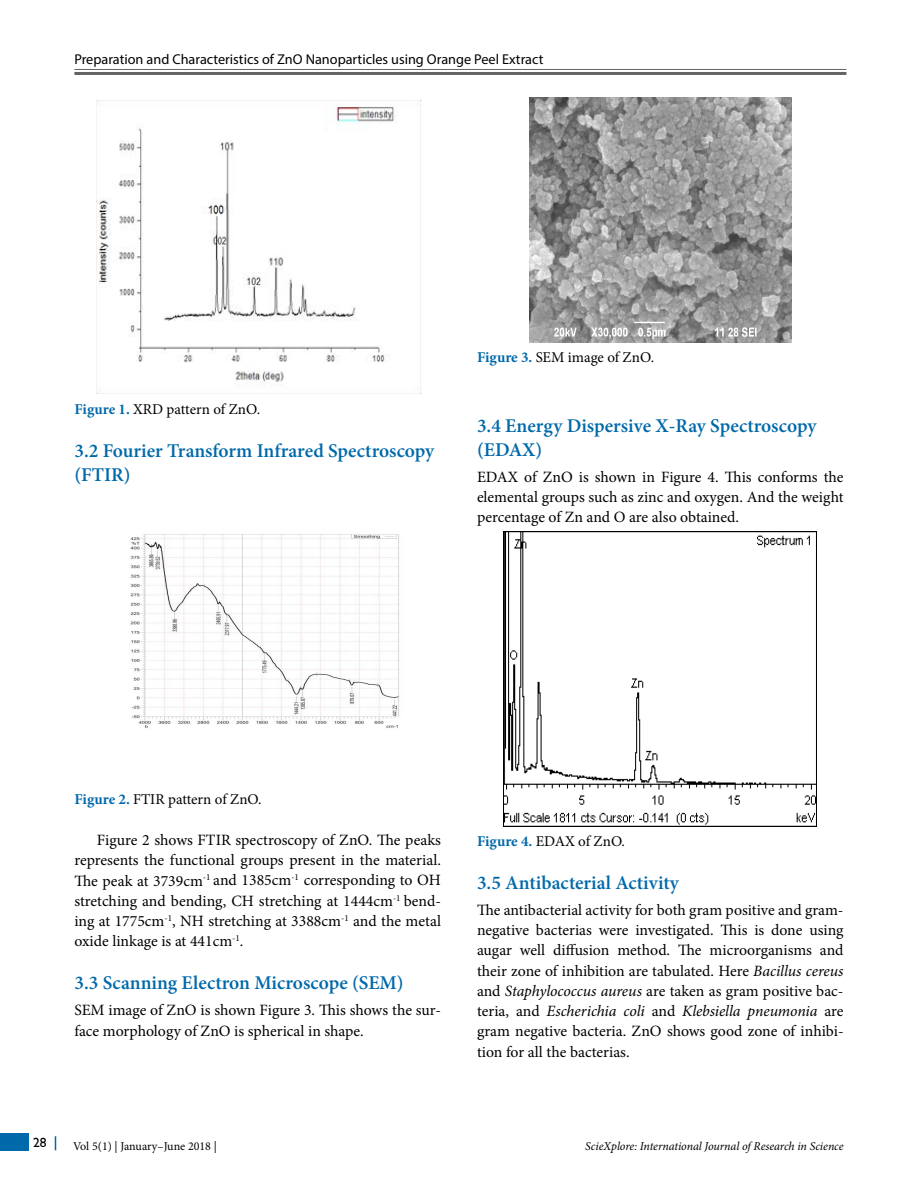
<style>
.page{position:relative;width:918px;height:1188px;background:#fff}
.page>*{position:absolute;margin:0;border:0;box-sizing:border-box;transform-origin:0 0}
.t1{font:600 19.5px/24px "Minion Pro";color:#0069aa}
.t2{font:15.75px/20.2px "Minion Pro";color:#000;text-align:justify}
.t3{font:15px "Minion Pro";color:#000}
.t4{font:14.25px "Myriad Pro";color:#000}
.t5{font:13.5px "Gill Sans";color:#000}
.t6{font:italic 12px "Minion Pro";letter-spacing:-.005em;color:#000}
.t7{font:12px "Minion Pro";letter-spacing:-.005em;color:#000}
.s1{font-weight:700;color:#0069aa}
.s2{font-style:italic}
</style>
<div class="page">
<hr style="left:74px;top:69px;width:772px;height:1px;background:#636466">
<hr style="left:74px;top:72px;width:772px;height:3px;background:#636466">
<div style="left:0;top:1133px;width:29px;height:18px;background:#0069aa"></div>
<svg style="left:55px;top:1136px;width:1px;height:14px"></svg>
<img style="left:95px;top:99px;width:326px;height:295px">
<img style="left:130px;top:534px;width:269px;height:194px">
<img style="left:529px;top:98px;width:262px;height:244px">
<img style="left:504px;top:531px;width:313px;height:295px">
<p class="t4" style="left:74px;top:51px;width:471px">Preparation and Characteristics of ZnO Nanoparticles using Orange Peel Extract</p>
<p class="t3" style="left:74px;top:399px;width:187px"><span class="s1">Figure 1.</span> XRD pattern of ZnO.</p>
<p class="t1" style="left:74px;top:438px;width:361px">3.2 Fourier Transform Infrared Spectroscopy (FTIR)</p>
<p class="t3" style="left:477px;top:347px;width:179px"><span class="s1">Figure 3.</span> SEM image of ZnO.</p>
<p class="t1" style="left:477px;top:413px;width:341px">3.4 Energy Dispersive X-Ray Spectroscopy (EDAX)</p>
<p class="t2" style="left:477px;top:467px;width:368px">EDAX of ZnO is shown in Figure 4. This conforms the elemental groups such as zinc and oxygen. And the weight percentage of Zn and O are also obtained.</p>
<p class="t3" style="left:74px;top:790px;width:189px"><span class="s1">Figure 2.</span> FTIR pattern of ZnO.</p>
<p class="t2" style="left:74px;top:830px;width:368px;text-indent:23px">Figure 2 shows FTIR spectroscopy of ZnO. The peaks represents the functional groups present in the material.<br>The peak at 3739cm<sup>-1</sup> and 1385cm<sup>-1</sup> corresponding to OH stretching and bending, CH stretching at 1444cm<sup>-1</sup> bend&shy;ing at 1775cm<sup>-1</sup>, NH stretching at 3388cm<sup>-1</sup> and the metal oxide linkage is at 441cm<sup>-1</sup>.</p>
<p class="t1" style="left:74px;top:971px;width:331px">3.3 Scanning Electron Microscope (SEM)</p>
<p class="t2" style="left:74px;top:1000px;width:368px">SEM image of ZnO is shown Figure 3. This shows the sur&shy;face morphology of ZnO is spherical in shape.</p>
<p class="t3" style="left:477px;top:831px;width:150px"><span class="s1">Figure 4.</span> EDAX of ZnO.</p>
<p class="t1" style="left:477px;top:870px;width:203px">3.5 Antibacterial Activity</p>
<p class="t2" style="left:477px;top:900px;width:368px">The antibacterial activity for both gram positive and gram&shy;negative bacterias were investigated. This is done using augar well diffusion method. The microorganisms and their zone of inhibition are tabulated. Here <span class="s2">Bacillus cereus </span>and <span class="s2">Staphylococcus aureus</span> are taken as gram positive bac&shy;teria, and <span class="s2">Escherichia coli</span> and <span class="s2">Klebsiella pneumonia</span> are gram negative bacteria. ZnO shows good zone of inhibi&shy;tion for all the bacterias.</p>
<p class="t5" style="left:33px;top:1135px;width:15px">28</p>
<p class="t7" style="left:73px;top:1138px;width:145px">Vol 5(1) | January–June 2018 |</p>
<p class="t6" style="left:585px;top:1138px;width:260px">ScieXplore: International Journal of Research in Science</p>
</div>
